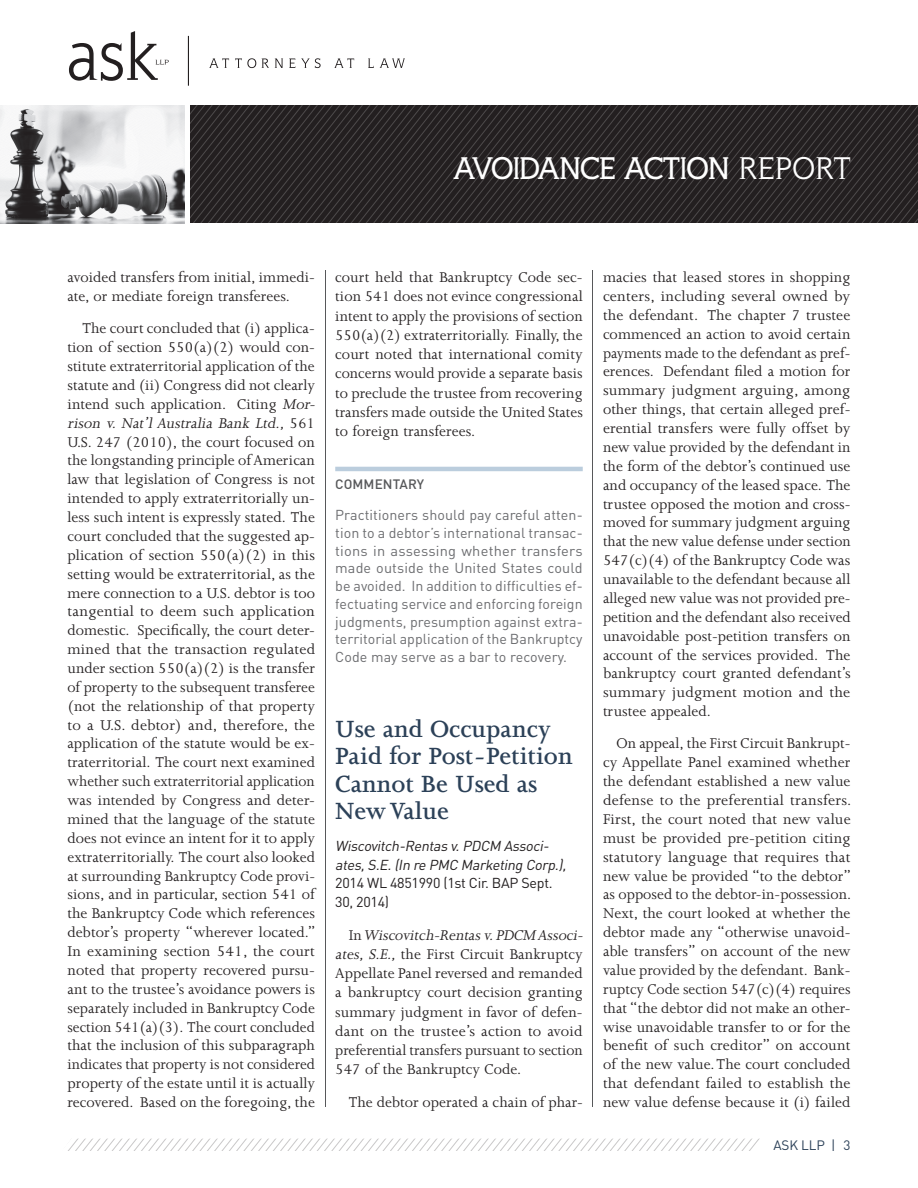
<style>
.page{position:relative;width:918px;height:1188px;background:#fff}
.page>*{position:absolute;margin:0;border:0;box-sizing:border-box;transform-origin:0 0}
.t1{font:700 31.5px "Wellrock Slab";letter-spacing:-.015em;color:#fff}
.t2{font:600 27px/27.5px "Joanna";color:#2c4158}
.t3{font:16.2px/18.9px "Joanna";letter-spacing:.005em;color:#231f20}
.t4{font:14.25px/17.7px "DIN";letter-spacing:.005em;color:#6c6d70;text-align:justify}
.t5{font:italic 14.25px/18.5px "DIN";color:#231f20}
.t6{font:14.25px/18.5px "DIN";letter-spacing:-.02em;color:#231f20}
.t7{font:500 13.5px "DIN";letter-spacing:.005em;color:#57585a}
.t8{font:13.5px "DIN";letter-spacing:-.01em;color:#2c4158}
.s1{font-weight:400}
.s2{font-style:italic}
</style>
<div class="page">
<svg style="left:190px;top:106px;width:728px;height:117px;background:#2a2627"></svg>
<img style="left:0;top:106px;width:185px;height:117px">
<hr style="left:188px;top:36px;width:1px;height:50px;background:#231f20">
<svg style="left:69px;top:31px;width:100px;height:50px"></svg>
<svg style="left:209px;top:58px;width:196px;height:10px"></svg>
<hr style="left:335px;top:467px;width:248px;height:4px;background:#bbcddd">
<hr style="left:325px;top:270px;width:1px;height:837px;background:#57585a">
<hr style="left:592px;top:270px;width:1px;height:837px;background:#57585a">
<svg style="left:68px;top:1139px;width:691px;height:12px"></svg>
<h1 class="t1" style="left:454px;top:150px;width:398px">AVOIDANCE ACTION <span class="s1">REPORT</span></h1>
<p class="t3" style="left:68px;top:268px;width:249px">avoided transfers from initial, immedi&shy;ate, or mediate foreign transferees.</p>
<p class="t3" style="left:68px;top:319px;width:252px;text-indent:15px">The court concluded that (i) applica&shy;tion of section 550(a)(2) would con&shy;stitute extraterritorial application of the statute and (ii) Congress did not clearly intend such application. Citing <span class="s2">Mor&shy;rison v. Nat’l Australia Bank Ltd.,</span> 5 6 1<br>U.S. 247 (2010), the court focused on the longstanding principle of American law that legislation of Congress is not intended to apply extraterritorially un&shy;less such intent is expressly stated. The court concluded that the suggested ap&shy;plication of section 550(a)(2) in this setting would be extraterritorial, as the mere connection to a U.S. debtor is too tangential to deem such application domestic. Specifically, the court deter&shy;mined that the transaction regulated under section 550(a)(2) is the transfer of property to the subsequent transferee (not the relationship of that property to a U.S. debtor) and, therefore, the application of the statute would be ex&shy;traterritorial. The court next examined whether such extraterritorial application was intended by Congress and deter&shy;mined that the language of the statute does not evince an intent for it to apply extraterritorially. The court also looked at surrounding Bankruptcy Code provi&shy;sions, and in particular, section 541 of the Bankruptcy Code which references debtor’s property “wherever located.” In examining section 541, the court noted that property recovered pursu&shy;ant to the trustee’s avoidance powers is separately included in Bankruptcy Code section 541(a)(3). The court concluded that the inclusion of this subparagraph indicates that property is not considered property of the estate until it is actually recovered. Based on the foregoing, the</p>
<p class="t3" style="left:335px;top:268px;width:249px;text-align:justify">court held that Bankruptcy Code sec&shy;tion 541 does not evince congressional intent to apply the provisions of section 550(a)(2) extraterritorially. Finally, the court noted that international comity concerns would provide a separate basis to preclude the trustee from recovering transfers made outside the United States to foreign transferees.</p>
<p class="t7" style="left:335px;top:476px;width:91px">COMMENTARY</p>
<p class="t4" style="left:335px;top:506px;width:249px">Practitioners should pay careful atten&shy;tion to a debtor’s international transac&shy;tions in assessing whether transfers made outside the United States could be avoided. In addition to difficulties ef&shy;fectuating service and enforcing foreign judgments, presumption against extra&shy;territorial application of the Bankruptcy Code may serve as a bar to recovery.</p>
<h2 class="t2" style="left:335px;top:715px;width:239px">Use and Occupancy<br>Paid for Post-Petition<br>Cannot Be Used as<br>New Value</h2>
<p class="t5" style="left:335px;top:837px;width:236px">Wiscovitch-Rentas v.PDCM Associ&shy;ates,S.E.(In re PMC Marketing Corp.),</p>
<p class="t6" style="left:335px;top:874px;width:219px">2014 WL 4851990 (1st Cir. BAP Sept.<br>30, 2014)</p>
<p class="t3" style="left:335px;top:925px;width:252px;text-indent:14px">I n <span class="s2">Wiscovitch-Rentasv.PDCM Associ&shy;ates, S.E.,</span> the First Circuit Bankruptcy Appellate Panel reversed and remanded a bankruptcy court decision granting summary judgment in favor of defen&shy;dant on the trustee’s action to avoid preferential transfers pursuant to section 547 of the Bankruptcy Code.</p>
<p class="t3" style="left:349px;top:1093px;width:235px">The debtor operated a chain of phar-</p>
<p class="t3" style="left:603px;top:268px;width:249px;text-align:justify">macies that leased stores in shopping centers, including several owned by the defendant. The chapter 7 trustee commenced an action to avoid certain payments made to the defendant as pref&shy;erences. Defendant filed a motion for summary judgment arguing, among other things, that certain alleged pref&shy;erential transfers were fully offset by new value provided by the defendant in the form of the debtor’s continued use and occupancy of the leased space. The trustee opposed the motion and cross&shy;moved for summary judgment arguing that the new value defense under section 547(c)(4) of the Bankruptcy Code was unavailable to the defendant because all alleged new value was not provided pre&shy;petition and the defendant also received unavoidable post-petition transfers on account of the services provided. The bankruptcy court granted defendant’s summary judgment motion and the trustee appealed.</p>
<p class="t3" style="left:603px;top:734px;width:250px;text-align:justify;text-indent:14px">On appeal, the First Circuit Bankrupt&shy;cy Appellate Panel examined whether the defendant established a new value defense to the preferential transfers.<br>First, the court noted that new value must be provided pre-petition citing statutory language that requires that new value be provided “to the debtor” as opposed to the debtor-in-possession.<br>Next, the court looked at whether the debtor made any “otherwise unavoid&shy;able transfers” on account of the new value provided by the defendant. Bank&shy;ruptcy Code section 547(c)(4) requires that “the debtor did not make an other&shy;wise unavoidable transfer to or for the benefit of such creditor” on account of the new value. The court concluded that defendant failed to establish the new value defense because it (i) failed</p>
<p class="t8" style="left:773px;top:1137px;width:79px">ASK LLP | 3</p>
</div>
